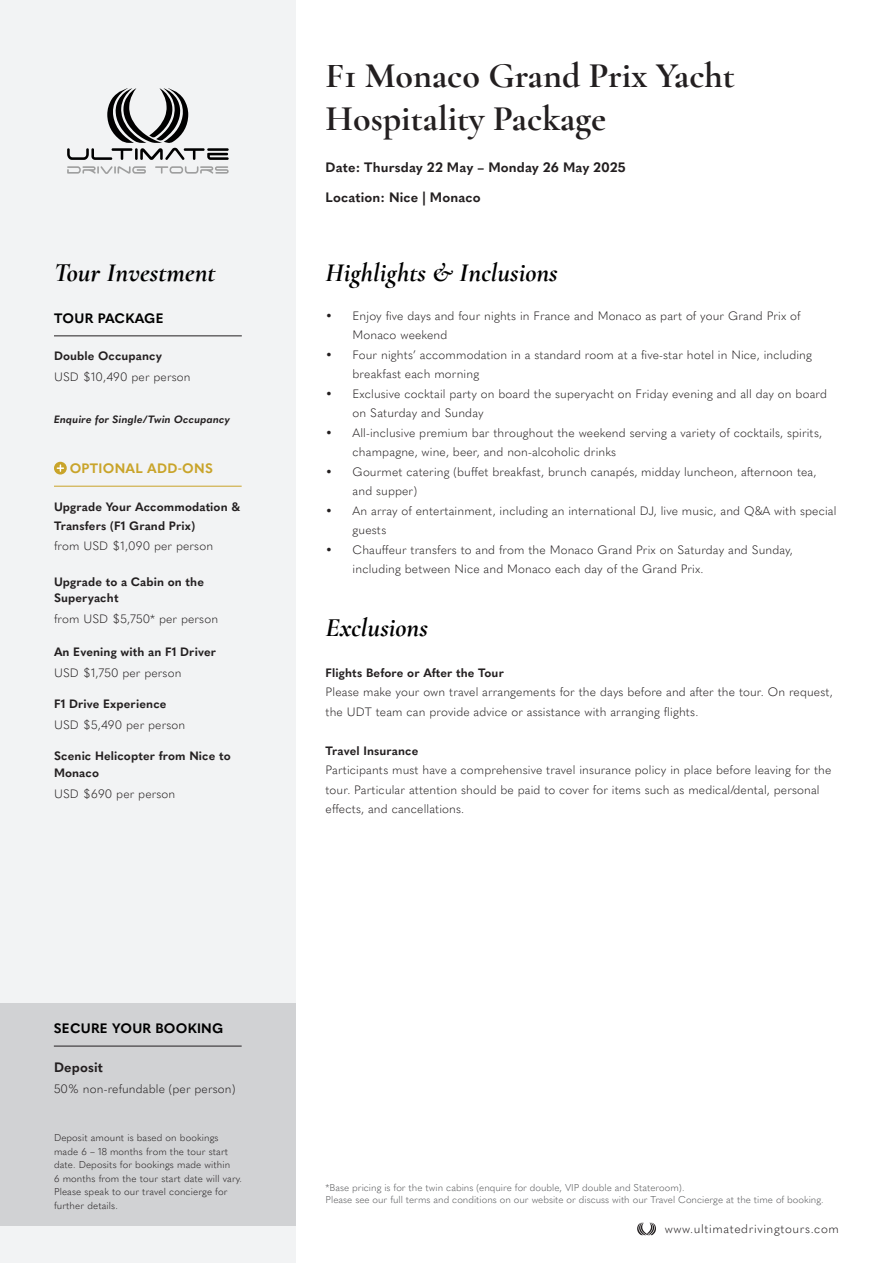
<style>
.page{position:relative;width:893px;height:1263px;background:#fff}
.page>*{position:absolute;margin:0;border:0;box-sizing:border-box;transform-origin:0 0}
.t1{font:700 36px/43.2px "Cormorant Garamond";color:#231f20}
.t2{font:italic 700 27px "Cormorant Garamond";color:#000}
.t3{font:700 13.5px "Quasimoda";letter-spacing:.01em;color:#231f20}
.t4{font:700 13.5px "Quasimoda";letter-spacing:.02em;color:#000}
.t5{font:700 13.5px "Quasimoda";letter-spacing:.02em;color:#c9a42a}
.t6{font:300 12px/19.5px "Quasimoda";letter-spacing:.01em;color:#231f20}
.t7{font:700 12px/16.5px "Quasimoda";letter-spacing:.01em;color:#231f20}
.t8{font:300 12px "Quasimoda";letter-spacing:.05em;color:#231f20}
.t9{font:italic 700 10.5px "Quasimoda";letter-spacing:.01em;color:#231f20}
.t10{font:300 9.75px/13.5px "Quasimoda";letter-spacing:.01em;color:#231f20}
.t11{font:300 9.75px "Quasimoda";color:#57585a}
</style>
<div class="page">
<svg style="left:637px;top:1222px;width:19px;height:13px"></svg>
<div style="left:0;top:1px;width:296px;height:1262px;background:#f2f3f4"></div>
<div style="left:0;top:1004px;width:295px;height:222px;background:#d1d2d4"></div>
<svg style="left:67px;top:88px;width:162px;height:72px"></svg>
<svg style="left:67px;top:166px;width:79px;height:8px"></svg>
<svg style="left:155px;top:166px;width:74px;height:8px"></svg>
<hr style="left:54px;top:335px;width:188px;height:1px;background:#231f20">
<div style="left:54px;top:462px;width:13px;height:12px;border:2px solid #c9a42a;border-radius:50%"></div>
<svg style="left:57px;top:465px;width:6px;height:6px"></svg>
<hr style="left:54px;top:486px;width:188px;height:1px;background:#c9a329">
<hr style="left:54px;top:1046px;width:188px;height:1px;background:#231f20">
<p class="t2" style="left:54px;top:256px;width:163px">Tour Investment</p>
<p class="t4" style="left:54px;top:308px;width:111px">TOUR PACKAGE</p>
<p class="t7" style="left:54px;top:347px;width:110px">Double Occupancy</p>
<p class="t6" style="left:54px;top:367px;width:138px">USD $10,490 per person</p>
<p class="t9" style="left:54px;top:411px;width:178px">Enquire for Single/Twin Occupancy</p>
<p class="t5" style="left:70px;top:458px;width:145px">OPTIONAL ADD-ONS</p>
<p class="t7" style="left:54px;top:496px;width:188px;line-height:19.5px">Upgrade Your Accommodation &amp;<br>Transfers (F1 Grand Prix)</p>
<p class="t6" style="left:54px;top:535px;width:161px">from USD $1,090 per person</p>
<p class="t7" style="left:54px;top:572px;width:152px">Upgrade to a Cabin on the<br>Superyacht</p>
<p class="t6" style="left:54px;top:608px;width:166px">from USD $5,750* per person</p>
<p class="t7" style="left:54px;top:643px;width:164px">An Evening with an F1 Driver</p>
<p class="t6" style="left:54px;top:662px;width:129px">USD $1,750 per person</p>
<p class="t7" style="left:54px;top:695px;width:114px">F1 Drive Experience</p>
<p class="t6" style="left:54px;top:714px;width:133px">USD $5,490 per person</p>
<p class="t7" style="left:54px;top:747px;width:178px">Scenic Helicopter from Nice to<br>Monaco</p>
<p class="t6" style="left:54px;top:783px;width:123px">USD $690 per person</p>
<p class="t4" style="left:54px;top:1018px;width:171px">SECURE YOUR BOOKING</p>
<p class="t3" style="left:54px;top:1057px;width:50px">Deposit</p>
<p class="t6" style="left:54px;top:1078px;width:183px">50% non-refundable (per person)</p>
<p class="t10" style="left:54px;top:1130px;width:190px">Deposit amount is based on bookings made 6 – 18 months from the tour start date. Deposits for bookings made within<br>6 months from the tour start date will vary.<br>Please speak to our travel concierge for further details.</p>
<p class="t1" style="left:326px;top:53px;width:411px">F1 Monaco Grand Prix Yacht<br>Hospitality Package</p>
<p class="t3" style="left:326px;top:156px;width:302px">Date: Thursday 22 May – Monday 26 May 2025</p>
<p class="t3" style="left:326px;top:187px;width:157px">Location: Nice | Monaco</p>
<p class="t2" style="left:326px;top:256px;width:234px">Highlights &amp; Inclusions</p>
<p class="t6" style="left:353px;top:305px;width:449px;text-indent:-27px">• Enjoy five days and four nights in France and Monaco as part of your Grand Prix of<br>Monaco weekend</p>
<p class="t6" style="left:353px;top:344px;width:461px;text-indent:-27px">• Four nights’ accommodation in a standard room at a five-star hotel in Nice, including breakfast each morning</p>
<p class="t6" style="left:353px;top:383px;width:476px;text-indent:-27px">• Exclusive cocktail party on board the superyacht on Friday evening and all day on board on Saturday and Sunday</p>
<p class="t6" style="left:353px;top:422px;width:471px;text-indent:-27px">• All-inclusive premium bar throughout the weekend serving a variety of cocktails, spirits, champagne, wine, beer, and non-alcoholic drinks</p>
<p class="t6" style="left:353px;top:461px;width:465px;text-indent:-27px">• Gourmet catering (buffet breakfast, brunch canapés, midday luncheon, afternoon tea, and supper)</p>
<p class="t6" style="left:353px;top:500px;width:485px;text-indent:-27px">• An array of entertainment, including an international DJ, live music, and Q&amp;A with special guests</p>
<p class="t6" style="left:353px;top:539px;width:442px;text-indent:-27px">• Chauffeur transfers to and from the Monaco Grand Prix on Saturday and Sunday, including between Nice and Monaco each day of the Grand Prix.</p>
<p class="t2" style="left:326px;top:611px;width:104px">Exclusions</p>
<p class="t7" style="left:326px;top:663px;width:180px">Flights Before or After the Tour</p>
<p class="t6" style="left:326px;top:682px;width:509px">Please make your own travel arrangements for the days before and after the tour. On request, the UDT team can provide advice or assistance with arranging flights.</p>
<p class="t7" style="left:326px;top:741px;width:94px">Travel Insurance</p>
<p class="t6" style="left:326px;top:760px;width:507px">Participants must have a comprehensive travel insurance policy in place before leaving for the tour. Particular attention should be paid to cover for items such as medical/dental, personal effects, and cancellations.</p>
<p class="t11" style="left:326px;top:1180px;width:360px">*Base pricing is for the twin cabins (enquire for double, VIP double and Stateroom).</p>
<p class="t11" style="left:326px;top:1192px;width:500px">Please see our full terms and conditions on our website or discuss with our Travel Concierge at the time of booking.</p>
<p class="t8" style="left:665px;top:1219px;width:176px">www.ultimatedrivingtours.com</p>
</div>
